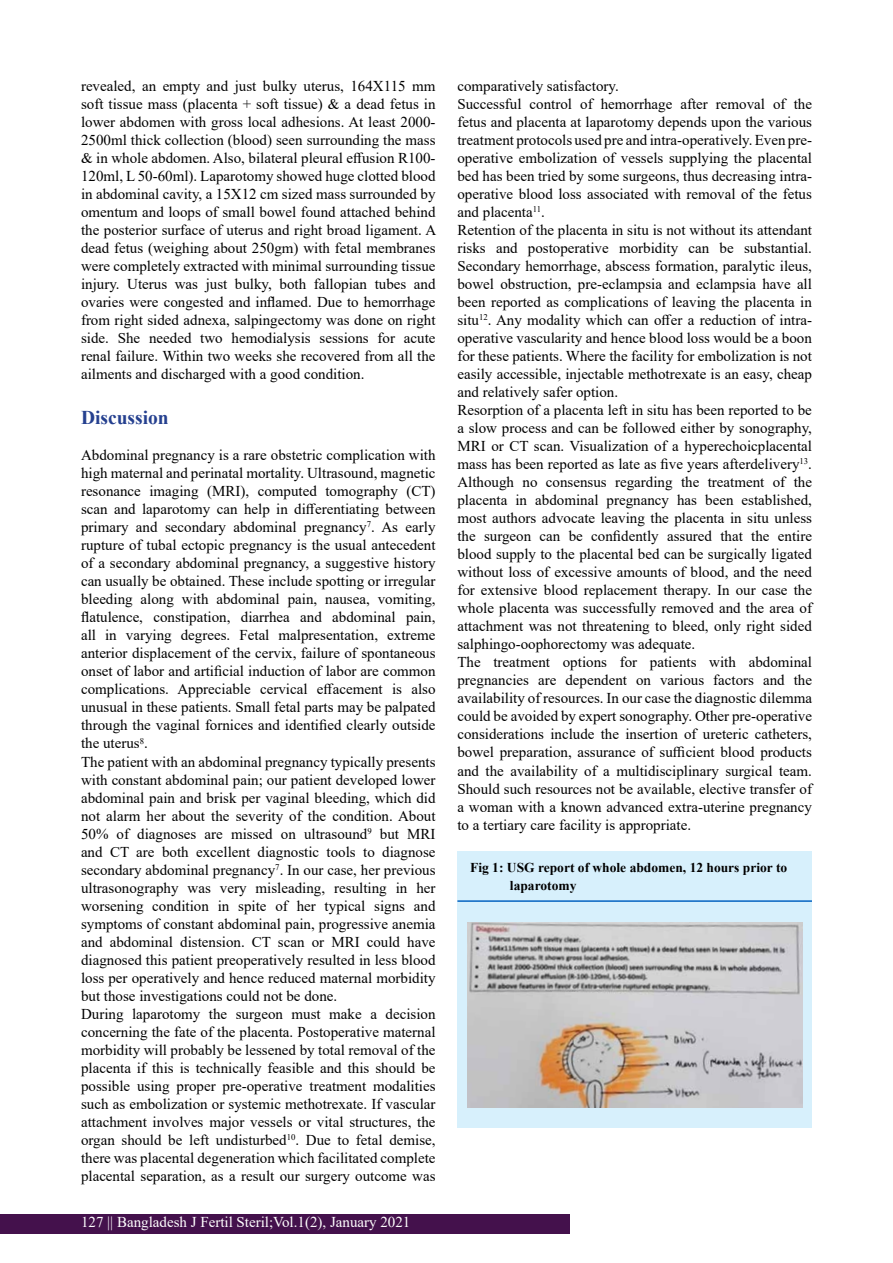
<style>
.page{position:relative;width:893px;height:1263px;background:#fff}
.page>*{position:absolute;margin:0;border:0;box-sizing:border-box;transform-origin:0 0}
.t1{font:700 19.5px "Times New Roman";color:#25408f}
.t2{font:15px/18px "Times New Roman";color:#000}
.t3{font:15px "Times New Roman";color:#fff}
.t4{font:700 13.5px/18px "Times New Roman";color:#000}
</style>
<div class="page">
<div style="left:457px;top:852px;width:355px;height:49px;background:#d7f0fc"></div>
<div style="left:457px;top:901px;width:355px;height:226px;background:#d7f0fc"></div>
<hr style="left:457px;top:900px;width:355px;height:2px;background:#0563c1">
<img style="left:467px;top:922px;width:335px;height:185px">
<div style="left:0;top:1214px;width:569px;height:20px;background:#44114c"></div>
<p class="t2" style="left:81px;top:77px;width:357px;text-align:justify">revealed, an empty and just bulky uterus, 164X115 mm soft tissue mass (placenta + soft tissue) &amp; a dead fetus in lower abdomen with gross local adhesions. At least 2000- 2500ml thick collection (blood) seen surrounding the mass &amp; in whole abdomen. Also, bilateral pleural effusion R100- 120ml, L 50-60ml). Laparotomy showed huge clotted blood in abdominal cavity, a 15X12 cm sized mass surrounded by omentum and loops of small bowel found attached behind the posterior surface of uterus and right broad ligament. A dead fetus (weighing about 250gm) with fetal membranes were completely extracted with minimal surrounding tissue injury. Uterus was just bulky, both fallopian tubes and ovaries were congested and inflamed. Due to hemorrhage from right sided adnexa, salpingectomy was done on right side. She needed two hemodialysis sessions for acute renal failure. Within two weeks she recovered from all the ailments and discharged with a good condition.</p>
<h1 class="t1" style="left:81px;top:404px;width:89px">Discussion</h1>
<p class="t2" style="left:81px;top:446px;width:356px">Abdominal pregnancy is a rare obstetric complication with high maternal and perinatal mortality. Ultrasound, magnetic resonance imaging (MRI), computed tomography (CT) scan and laparotomy can help in differentiating between primary and secondary abdominal pregnancy<sup>7</sup>. As early rupture of tubal ectopic pregnancy is the usual antecedent of a secondary abdominal pregnancy, a suggestive history can usually be obtained. These include spotting or irregular bleeding along with abdominal pain, nausea, vomiting, flatulence, constipation, diarrhea and abdominal pain, all in varying degrees. Fetal malpresentation, extreme anterior displacement of the cervix, failure of spontaneous onset of labor and artificial induction of labor are common complications. Appreciable cervical effacement is also unusual in these patients. Small fetal parts may be palpated through the vaginal fornices and identified clearly outside the uterus<sup>8</sup>.<br>The patient with an abdominal pregnancy typically presents with constant abdominal pain; our patient developed lower abdominal pain and brisk per vaginal bleeding, which did not alarm her about the severity of the condition. About 50% of diagnoses are missed on ultrasound<sup>9</sup> but MRI and CT are both excellent diagnostic tools to diagnose secondary abdominal pregnancy<sup>7</sup>. In our case, her previous ultrasonography was very misleading, resulting in her worsening condition in spite of her typical signs and symptoms of constant abdominal pain, progressive anemia and abdominal distension. CT scan or MRI could have diagnosed this patient preoperatively resulted in less blood loss per operatively and hence reduced maternal morbidity but those investigations could not be done.<br>During laparotomy the surgeon must make a decision concerning the fate of the placenta. Postoperative maternal morbidity will probably be lessened by total removal of the placenta if this is technically feasible and this should be possible using proper pre-operative treatment modalities such as embolization or systemic methotrexate. If vascular attachment involves major vessels or vital structures, the organ should be left undisturbed<sup>10</sup>. Due to fetal demise, there was placental degeneration which facilitated complete placental separation, as a result our surgery outcome was</p>
<p class="t3" style="left:81px;top:1212px;width:331px">127 || Bangladesh J Fertil Steril;Vol.1(2), January 2021</p>
<p class="t2" style="left:457px;top:77px;width:356px">comparatively satisfactory.<br>Successful control of hemorrhage after removal of the fetus and placenta at laparotomy depends upon the various treatment protocols used pre and intra-operatively. Even pre&shy;operative embolization of vessels supplying the placental bed has been tried by some surgeons, thus decreasing intra&shy;operative blood loss associated with removal of the fetus and placenta<sup>11</sup>.<br>Retention of the placenta in situ is not without its attendant risks and postoperative morbidity can be substantial.<br>Secondary hemorrhage, abscess formation, paralytic ileus, bowel obstruction, pre-eclampsia and eclampsia have all been reported as complications of leaving the placenta in situ<sup>12</sup>. Any modality which can offer a reduction of intra&shy;operative vascularity and hence blood loss would be a boon for these patients. Where the facility for embolization is not easily accessible, injectable methotrexate is an easy, cheap and relatively safer option.<br>Resorption of a placenta left in situ has been reported to be a slow process and can be followed either by sonography, MRI or CT scan. Visualization of a hyperechoicplacental mass has been reported as late as five years afterdelivery<sup>13</sup>.<br>Although no consensus regarding the treatment of the placenta in abdominal pregnancy has been established, most authors advocate leaving the placenta in situ unless the surgeon can be confidently assured that the entire blood supply to the placental bed can be surgically ligated without loss of excessive amounts of blood, and the need for extensive blood replacement therapy. In our case the whole placenta was successfully removed and the area of attachment was not threatening to bleed, only right sided salphingo-oophorectomy was adequate.<br>The treatment options for patients with abdominal pregnancies are dependent on various factors and the availability of resources. In our case the diagnostic dilemma could be avoided by expert sonography. Other pre-operative considerations include the insertion of ureteric catheters, bowel preparation, assurance of sufficient blood products and the availability of a multidisciplinary surgical team.<br>Should such resources not be available, elective transfer of a woman with a known advanced extra-uterine pregnancy to a tertiary care facility is appropriate.</p>
<p class="t4" style="left:510px;top:858px;width:279px;text-indent:-40px">Fig 1: USG report of whole abdomen, 12 hours prior to laparotomy</p>
</div>
